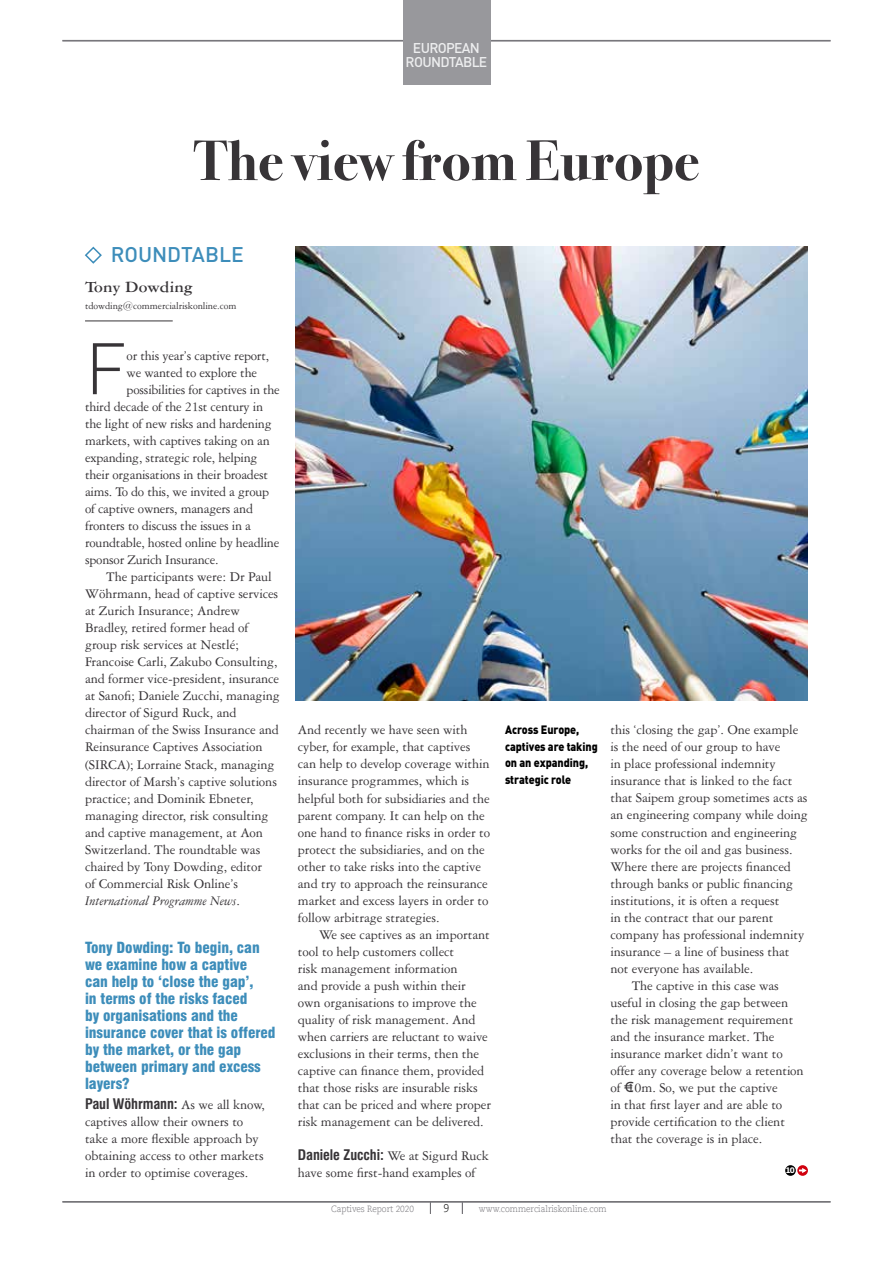
<style>
.page{position:relative;width:893px;height:1263px;background:#fff}
.page>*{position:absolute;margin:0;border:0;box-sizing:border-box;transform-origin:0 0}
.t1{font:300 71.55px "DIN";color:#373437}
.t2{font:700 57px "Bodoni Svty Two ITCTT";letter-spacing:.005em;color:#373437}
.t3{font:500 21px "DIN";color:#3d8dba}
.t4{font:700 16.5px "American Garamond BT";letter-spacing:.01em;color:#373437;scale:1.05 1}
.t5{font:900 condensed 15px/17px "Swiss 721 BT";letter-spacing:-.005em;color:#3d8dba}
.t6{font:14.25px/17px "American Garamond BT";letter-spacing:-.005em;color:#373437}
.t7{font:700 condensed 14.25px "Swiss 721 BT";letter-spacing:-.005em;color:#373437}
.t8{font:italic 14.25px "American Garamond BT";letter-spacing:-.005em;color:#373437}
.t9{font:14.1px/13.5px "DIN Medium SC850";letter-spacing:-.045em;color:#edeeef;text-align:center}
.t10{font:900 12px/16.5px "DIN";letter-spacing:-.005em;color:#000;scale:.9 1}
.t11{font:300 11.25px "Caecilia LT Std";color:#000;scale:.92 1}
.t12{font:10.5px "American Garamond BT";letter-spacing:-.005em;color:#373437}
.t13{font:300 9px "Caecilia LT Std";letter-spacing:-.005em;color:#727176;scale:.93 1}
.t14{font:700 7.5px "Soho Gothic Pro";color:#fff;scale:.95 1}
.s1{font-style:normal}
.s2{font-family:"American Garamond BT";font-weight:400;font-stretch:normal}
</style>
<div class="page">
<hr style="left:62px;top:1201px;width:769px;height:1px;background:#727176">
<hr style="left:62px;top:1202px;width:769px;height:1px;background:#727176">
<hr style="left:62px;top:40px;width:769px;height:1px;background:#727176">
<hr style="left:62px;top:41px;width:769px;height:1px;background:#727176">
<div style="left:403px;top:0;width:87px;height:84px;background:#98989c"></div>
<img style="left:295px;top:247px;width:513px;height:453px">
<hr style="left:85px;top:321px;width:88px;height:1px;background:#373437">
<svg style="left:84px;top:246px;width:18px;height:18px"></svg>
<div style="left:785px;top:1165px;width:11px;height:11px;background:#000;border-radius:50%"></div>
<svg style="left:797px;top:1165px;width:11px;height:11px"></svg>
<svg style="left:799px;top:1168px;width:8px;height:5px"></svg>
<p class="t9" style="left:406px;top:41px;width:83px">EUROPEAN<br>ROUNDTABLE</p>
<h2 class="t2" style="left:194px;top:114px;width:507px">The view from Europe</h2>
<h3 class="t3" style="left:111px;top:241px;width:134px">ROUNDTABLE</h3>
<p class="t4" style="left:85px;top:277px;width:104px">Tony Dowding</p>
<p class="t12" style="left:85px;top:299px;width:153px">tdowding@commercialriskonline.com</p>
<h1 class="t1" style="left:85px;top:324px;width:43px">F</h1>
<p class="t6" style="left:127px;top:347px;width:144px">or this year’s captive report,</p>
<p class="t6" style="left:127px;top:364px;width:132px">we wanted to explore the</p>
<p class="t6" style="left:127px;top:381px;width:155px">possibilities for captives in the</p>
<p class="t6" style="left:85px;top:398px;width:180px">third decade of the 21st century in</p>
<p class="t6" style="left:85px;top:415px;width:188px">the light of new risks and hardening</p>
<p class="t6" style="left:85px;top:432px;width:186px">markets, with captives taking on an</p>
<p class="t6" style="left:85px;top:449px;width:174px">expanding, strategic role, helping</p>
<p class="t6" style="left:85px;top:466px;width:185px">their organisations in their broadest</p>
<p class="t6" style="left:85px;top:483px;width:186px">aims. To do this, we invited a group</p>
<p class="t6" style="left:85px;top:500px;width:169px">of captive owners, managers and</p>
<p class="t6" style="left:85px;top:517px;width:167px">fronters to discuss the issues in a</p>
<p class="t6" style="left:85px;top:534px;width:196px">roundtable, hosted online by headline</p>
<p class="t6" style="left:85px;top:551px;width:135px">sponsor Zurich Insurance.</p>
<p class="t6" style="left:106px;top:568px;width:167px">The participants were: Dr Paul</p>
<p class="t6" style="left:85px;top:585px;width:195px">Wöhrmann, head of captive services</p>
<p class="t6" style="left:85px;top:602px;width:156px">at Zurich Insurance; Andrew</p>
<p class="t6" style="left:85px;top:619px;width:165px">Bradley, retired former head of</p>
<p class="t6" style="left:85px;top:636px;width:156px">group risk services at Nestlé;</p>
<p class="t6" style="left:85px;top:653px;width:194px">Francoise Carli, Zakubo Consulting,</p>
<p class="t6" style="left:85px;top:670px;width:196px">and former vice-president, insurance</p>
<p class="t6" style="left:85px;top:687px;width:196px">at Sanofi; Daniele Zucchi, managing</p>
<p class="t6" style="left:85px;top:704px;width:153px">director of Sigurd Ruck, and</p>
<p class="t6" style="left:85px;top:721px;width:195px">chairman of the Swiss Insurance and</p>
<p class="t6" style="left:85px;top:738px;width:179px">Reinsurance Captives Association</p>
<p class="t6" style="left:85px;top:755px;width:191px">(SIRCA); Lorraine Stack, managing</p>
<p class="t6" style="left:85px;top:772px;width:193px">director of Marsh’s captive solutions</p>
<p class="t6" style="left:85px;top:789px;width:170px">practice; and Dominik Ebneter,</p>
<p class="t6" style="left:85px;top:806px;width:185px">managing director, risk consulting</p>
<p class="t6" style="left:85px;top:823px;width:179px">and captive management, at Aon</p>
<p class="t6" style="left:85px;top:840px;width:177px">Switzerland. The roundtable was</p>
<p class="t6" style="left:85px;top:857px;width:179px">chaired by Tony Dowding, editor</p>
<p class="t6" style="left:85px;top:874px;width:155px">of Commercial Risk Online’s</p>
<p class="t8" style="left:85px;top:892px;width:157px">International Programme News<span class="s1">.</span></p>
<p class="t5" style="left:85px;top:938px;width:192px">Tony Dowding: To begin, can we examine how a captive<br>can help to ‘close the gap’,<br>in terms of the risks faced<br>by organisations and the insurance cover that is offered by the market, or the gap between primary and excess layers?</p>
<p class="t7" style="left:85px;top:1095px;width:181px">Paul Wöhrmann: <span class="s2">As we all know,</span></p>
<p class="t6" style="left:85px;top:1112px;width:180px">captives allow their owners to take a more flexible approach by obtaining access to other markets in order to optimise coverages.</p>
<p class="t6" style="left:610px;top:721px;width:189px">this ‘closing the gap’. One example</p>
<p class="t6" style="left:610px;top:738px;width:171px">is the need of our group to have</p>
<p class="t6" style="left:610px;top:755px;width:167px">in place professional indemnity</p>
<p class="t6" style="left:610px;top:772px;width:183px">insurance that is linked to the fact</p>
<p class="t6" style="left:610px;top:789px;width:199px">that Saipem group sometimes acts as</p>
<p class="t6" style="left:610px;top:806px;width:199px">an engineering company while doing</p>
<p class="t6" style="left:610px;top:823px;width:188px">some construction and engineering</p>
<p class="t6" style="left:610px;top:840px;width:184px">works for the oil and gas business.</p>
<p class="t6" style="left:610px;top:857px;width:182px">Where there are projects financed</p>
<p class="t6" style="left:610px;top:874px;width:184px">through banks or public financing</p>
<p class="t6" style="left:610px;top:891px;width:170px">institutions, it is often a request</p>
<p class="t6" style="left:610px;top:908px;width:165px">in the contract that our parent</p>
<p class="t6" style="left:610px;top:925px;width:195px">company has professional indemnity</p>
<p class="t6" style="left:610px;top:942px;width:181px">insurance – a line of business that</p>
<p class="t6" style="left:610px;top:959px;width:144px">not everyone has available.</p>
<p class="t6" style="left:632px;top:976px;width:149px">The captive in this case was</p>
<p class="t6" style="left:610px;top:993px;width:179px">useful in closing the gap between</p>
<p class="t6" style="left:610px;top:1010px;width:184px">the risk management requirement</p>
<p class="t6" style="left:610px;top:1027px;width:166px">and the insurance market. The</p>
<p class="t6" style="left:610px;top:1044px;width:174px">insurance market didn’t want to</p>
<p class="t6" style="left:610px;top:1062px;width:195px">offer any coverage below a retention</p>
<p class="t6" style="left:610px;top:1079px;width:169px">of €10m. So, we put the captive</p>
<p class="t6" style="left:610px;top:1096px;width:173px">in that first layer and are able to</p>
<p class="t6" style="left:610px;top:1113px;width:176px">provide certification to the client</p>
<p class="t6" style="left:610px;top:1130px;width:153px">that the coverage is in place.</p>
<p class="t6" style="left:298px;top:721px;width:194px">And recently we have seen with cyber, for example, that captives can help to develop coverage within insurance programmes, which is helpful both for subsidiaries and the parent company. It can help on the one hand to finance risks in order to protect the subsidiaries, and on the other to take risks into the captive and try to approach the reinsurance market and excess layers in order to follow arbitrage strategies.</p>
<p class="t6" style="left:298px;top:925px;width:195px;text-indent:21px">We see captives as an important tool to help customers collect<br>risk management information<br>and provide a push within their own organisations to improve the quality of risk management. And when carriers are reluctant to waive exclusions in their terms, then the captive can finance them, provided that those risks are insurable risks that can be priced and where proper risk management can be delivered.</p>
<p class="t7" style="left:298px;top:1146px;width:193px">Daniele Zucchi: <span class="s2">We at Sigurd Ruck</span></p>
<p class="t6" style="left:298px;top:1164px;width:179px">have some first-hand examples of</p>
<p class="t14" style="left:786px;top:1164px;width:11px">10</p>
<p class="t10" style="left:505px;top:721px;width:105px">Across Europe, captives are taking on an expanding, strategic role</p>
<p class="t13" style="left:331px;top:1204px;width:91px">Captives Report 2020</p>
<p class="t11" style="left:444px;top:1202px;width:8px">9</p>
<p class="t13" style="left:479px;top:1204px;width:139px">www.commercialriskonline.com</p>
</div>
